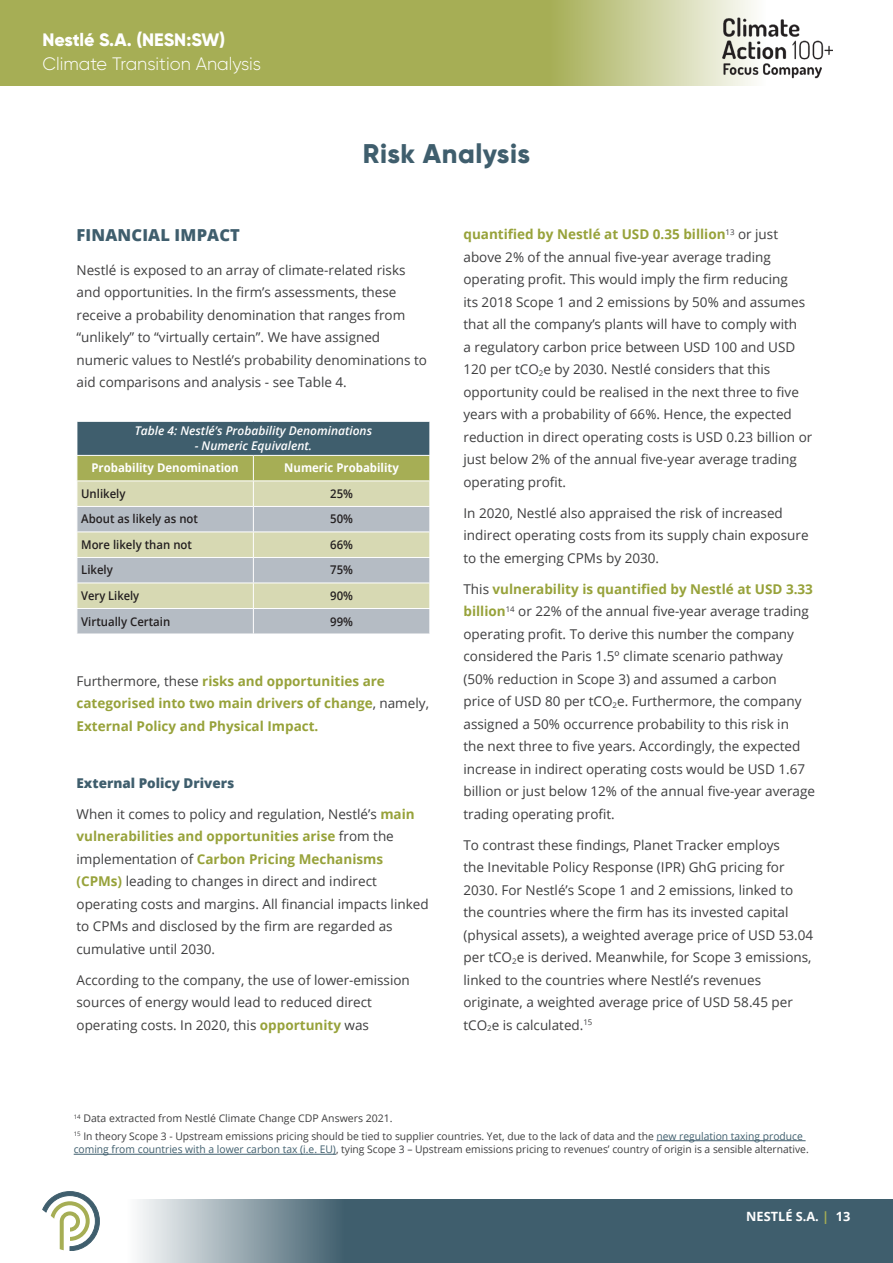
<style>
.page{position:relative;width:893px;height:1263px;background:#fff}
.page>*{position:absolute;margin:0;border:0;box-sizing:border-box;transform-origin:0 0}
.t1{font:800 27px "Gilroy";letter-spacing:.015em;color:#3f5e6d}
.t2{font:300 18px "Gilroy";color:#fff}
.t3{font:800 18px "Gilroy";letter-spacing:-.005em;color:#fff}
.t4{font:800 16.5px "Open Sans";letter-spacing:.01em;color:#3f5e6d}
.t5{font:13.5px/22.5px "Open Sans";color:#3e3e3f}
.t6{font:700 13.5px/22.5px "Open Sans";color:#97a23a}
.t7{font:800 13.5px "Open Sans";color:#3f5e6d}
.t8{font:700 12.75px "Open Sans";color:#fff}
.t9{font:600 12px "Open Sans";color:#231f20;scale:.95 1}
.t10{font:italic 600 12px "Open Sans";color:#fff}
.t11{font:700 12px "Open Sans";color:#fff;scale:.95 1}
.t12{font:600 12px "Open Sans";color:#231f20;scale:.93 1}
.t13{font:10.5px/13.5px "Open Sans";color:#3e3e3f}
.s1{font-weight:400;color:#3e3e3f}
.s2{font-weight:700;color:#97a23a}
.s3{color:#3f5e6d}
.s4{color:#a6ae55}
</style>
<div class="page">
<svg style="left:138px;top:1199px;width:755px;height:64px;background:#57727f"></svg>
<svg style="left:0;top:0;width:754px;height:85px;background:#afb666"></svg>
<svg style="left:43px;top:1191px;width:57px;height:60px"></svg>
<div style="left:77px;top:421px;width:353px;height:34px;background:#3f5e6d"></div>
<hr style="left:77px;top:421px;width:176px;height:1px;background:#fff">
<hr style="left:77px;top:422px;width:1px;height:33px;background:#fff">
<hr style="left:253px;top:421px;width:177px;height:1px;background:#fff">
<hr style="left:429px;top:422px;width:1px;height:33px;background:#fff">
<svg style="left:77px;top:455px;width:353px;height:179px;background:#c4c9b0"></svg>
<hr style="left:656px;top:1140px;width:150px;height:1px;background:#3f5e6d">
<hr style="left:74px;top:1154px;width:262px;height:1px;background:#3f5e6d">
<img style="left:723px;top:16px;width:109px;height:67px">
<p class="t3" style="left:43px;top:28px;width:184px">Nestlé S.A. (NESN:SW)</p>
<p class="t2" style="left:43px;top:52px;width:220px">Climate Transition Analysis</p>
<p class="t1" style="left:363px;top:137px;width:169px">Risk Analysis</p>
<p class="t4" style="left:77px;top:223px;width:165px">FINANCIAL IMPACT</p>
<p class="t5" style="left:77px;top:258px;width:352px">Nestlé is exposed to an array of climate-related risks and opportunities. In the firm’s assessments, these receive a probability denomination that ranges from “unlikely” to “virtually certain”. We have assigned numeric values to Nestlé’s probability denominations to aid comparisons and analysis - see Table 4.</p>
<p class="t10" style="left:135px;top:423px;width:239px">Table 4: Nestlé’s Probability Denominations</p>
<p class="t10" style="left:195px;top:437px;width:119px">- Numeric Equivalent.</p>
<p class="t11" style="left:91px;top:460px;width:157px">Probability Denomination</p>
<p class="t11" style="left:284px;top:460px;width:122px">Numeric Probability</p>
<p class="t9" style="left:81px;top:485px;width:48px">Unlikely</p>
<p class="t9" style="left:330px;top:485px;width:26px">25%</p>
<p class="t9" style="left:81px;top:511px;width:125px">About as likely as not</p>
<p class="t9" style="left:330px;top:511px;width:26px">50%</p>
<p class="t9" style="left:81px;top:536px;width:118px">More likely than not</p>
<p class="t9" style="left:330px;top:536px;width:26px">66%</p>
<p class="t9" style="left:81px;top:562px;width:35px">Likely</p>
<p class="t9" style="left:330px;top:562px;width:26px">75%</p>
<p class="t12" style="left:81px;top:587px;width:64px">Very Likely</p>
<p class="t9" style="left:330px;top:587px;width:26px">90%</p>
<p class="t9" style="left:81px;top:613px;width:95px">Virtually Certain</p>
<p class="t9" style="left:330px;top:613px;width:26px">99%</p>
<p class="t6" style="left:77px;top:669px;width:354px"><span class="s1">Furthermore, these</span> risks and opportunities are categorised into two main drivers of change<span class="s1">, namely,<br></span>External Policy and Physical Impact.</p>
<p class="t7" style="left:77px;top:772px;width:159px">External Policy Drivers</p>
<p class="t5" style="left:77px;top:802px;width:354px">When it comes to policy and regulation, Nestlé’s <span class="s2">main vulnerabilities and opportunities arise</span> from the implementation of <span class="s2">Carbon Pricing Mechanisms (CPMs)</span> leading to changes in direct and indirect operating costs and margins. All financial impacts linked to CPMs and disclosed by the firm are regarded as cumulative until 2030.</p>
<p class="t5" style="left:77px;top:968px;width:335px">According to the company, the use of lower-emission sources of energy would lead to reduced direct operating costs. In 2020, this <span class="s2">opportunity</span> was</p>
<p class="t5" style="left:463px;top:223px;width:350px"><span class="s2">quantified by Nestlé at USD 0.35 billion</span><sup>13</sup> or just above 2% of the annual five-year average trading operating profit. This would imply the firm reducing<br>its 2018 Scope 1 and 2 emissions by 50% and assumes that all the company’s plants will have to comply with<br>a regulatory carbon price between USD 100 and USD 120 per tCO<sub>2</sub>e by 2030. Nestlé considers that this opportunity could be realised in the next three to five years with a probability of 66%. Hence, the expected reduction in direct operating costs is USD 0.23 billion or just below 2% of the annual five-year average trading operating profit.</p>
<p class="t5" style="left:463px;top:501px;width:347px">In 2020, Nestlé also appraised the risk of increased indirect operating costs from its supply chain exposure to the emerging CPMs by 2030.</p>
<p class="t5" style="left:463px;top:577px;width:353px">This <span class="s2">vulnerability is quantified by Nestlé at USD 3.33 billion</span><sup>14</sup> or 22% of the annual five-year average trading operating profit. To derive this number the company considered the Paris 1.5º climate scenario pathway (50% reduction in Scope 3) and assumed a carbon<br>price of USD 80 per tCO<sub>2</sub>e. Furthermore, the company assigned a 50% occurrence probability to this risk in<br>the next three to five years. Accordingly, the expected increase in indirect operating costs would be USD 1.67 billion or just below 12% of the annual five-year average trading operating profit.</p>
<p class="t5" style="left:463px;top:833px;width:351px">To contrast these findings, Planet Tracker employs<br>the Inevitable Policy Response (IPR) GhG pricing for 2030. For Nestlé’s Scope 1 and 2 emissions, linked to the countries where the firm has its invested capital (physical assets), a weighted average price of USD 53.04 per tCO<sub>2</sub>e is derived. Meanwhile, for Scope 3 emissions, linked to the countries where Nestlé’s revenues originate, a weighted average price of USD 58.45 per tCO<sub>2</sub>e is calculated.<sup>15</sup></p>
<p class="t13" style="left:74px;top:1111px;width:320px"><sup>14</sup> Data extracted from Nestlé Climate Change CDP Answers 2021.</p>
<p class="t13" style="left:74px;top:1129px;width:736px"><sup>15</sup> In theory Scope 3 - Upstream emissions pricing should be tied to supplier countries. Yet, due to the lack of data and the <span class="s3">new regulation taxing produce coming from countries with a lower carbon tax (i.e. EU)</span>, tying Scope 3 – Upstream emissions pricing to revenues’ country of origin is a sensible alternative.</p>
<p class="t8" style="left:746px;top:1207px;width:106px">NESTLÉ S.A. <span class="s4">|</span> 13</p>
</div>
